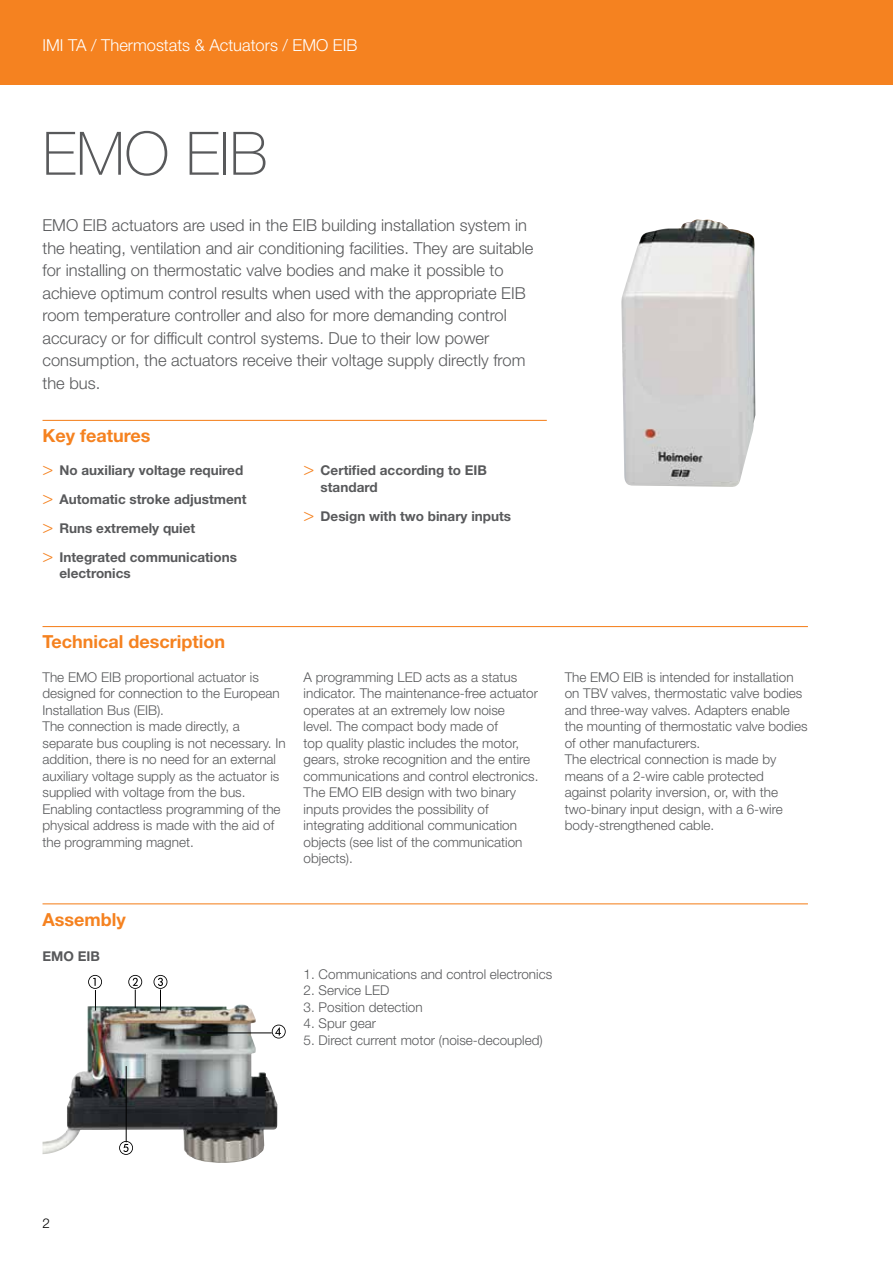
<style>
.page{position:relative;width:893px;height:1263px;background:#fff}
.page>*{position:absolute;margin:0;border:0;box-sizing:border-box;transform-origin:0 0}
.t1{font:100 60px "Helvetica Neue LT";color:#58595b}
.t2{font:700 18px "Helvetica Neue LT Std";color:#f58220}
.t3{font:300 16.5px/22.5px "Helvetica Neue LT Std";color:#58595b}
.t4{font:300 16.5px "Helvetica Neue LT Std";color:#fff}
.t5{font:300 13.5px/16.5px "Helvetica Neue LT Std";color:#58595b}
.t6{font:700 13.5px/29px "Helvetica Neue LT Std";color:#58595b}
.t7{font:300 13.5px "Helvetica Neue LT Std";color:#000}
.s1{font-weight:300;font-size:18px;color:#f58220}
</style>
<div class="page">
<div style="left:0;top:0;width:893px;height:85px;background:#f58220"></div>
<hr style="left:43px;top:420px;width:504px;height:1px;background:#f58220">
<hr style="left:43px;top:626px;width:765px;height:1px;background:#f58220">
<hr style="left:43px;top:903px;width:765px;height:1px;background:#f58220">
<img style="left:621px;top:219px;width:134px;height:268px">
<img style="left:43px;top:1004px;width:234px;height:159px">
<hr style="left:126px;top:1066px;width:1px;height:76px;background:#000">
<svg style="left:119px;top:1141px;width:14px;height:14px"></svg>
<svg style="left:272px;top:1024px;width:14px;height:14px"></svg>
<hr style="left:207px;top:1032px;width:65px;height:1px;background:#000">
<svg style="left:154px;top:975px;width:13px;height:35px"></svg>
<svg style="left:128px;top:975px;width:14px;height:33px"></svg>
<svg style="left:88px;top:975px;width:14px;height:35px"></svg>
<p class="t4" style="left:43px;top:35px;width:316px">IMI TA / Thermostats &amp; Actuators / EMO EIB</p>
<h1 class="t1" style="left:43px;top:119px;width:226px">EMO EIB</h1>
<p class="t3" style="left:43px;top:214px;width:492px">EMO EIB actuators are used in the EIB building installation system in the heating, ventilation and air conditioning facilities. They are suitable for installing on thermostatic valve bodies and make it possible to achieve optimum control results when used with the appropriate EIB room temperature controller and also for more demanding control accuracy or for difficult control systems. Due to their low power consumption, the actuators receive their voltage supply directly from the bus.</p>
<h2 class="t2" style="left:43px;top:425px;width:110px">Key features</h2>
<p class="t6" style="left:43px;top:456px;width:205px"><span class="s1">&gt;</span> No auxiliary voltage required <span class="s1">&gt;</span> Automatic stroke adjustment <span class="s1">&gt;</span> Runs extremely quiet<br><span class="s1">&gt;</span> Integrated communications</p>
<p class="t6" style="left:60px;top:559px;width:73px">electronics</p>
<p class="t6" style="left:321px;top:462px;width:168px;line-height:16.2px;text-indent:-17px"><span class="s1">&gt;</span> Certified according to EIB standard</p>
<p class="t6" style="left:304px;top:501px;width:209px"><span class="s1">&gt;</span> Design with two binary inputs</p>
<h2 class="t2" style="left:43px;top:631px;width:184px">Technical description</h2>
<p class="t5" style="left:43px;top:668px;width:245px">The EMO EIB proportional actuator is designed for connection to the European Installation Bus (EIB).<br>The connection is made directly, a separate bus coupling is not necessary. In addition, there is no need for an external auxiliary voltage supply as the actuator is supplied with voltage from the bus.<br>Enabling contactless programming of the physical address is made with the aid of the programming magnet.</p>
<p class="t5" style="left:304px;top:668px;width:236px">A programming LED acts as a status indicator. The maintenance-free actuator operates at an extremely low noise<br>level. The compact body made of<br>top quality plastic includes the motor, gears, stroke recognition and the entire communications and control electronics.<br>The EMO EIB design with two binary inputs provides the possibility of integrating additional communication objects (see list of the communication objects).</p>
<p class="t5" style="left:565px;top:668px;width:244px">The EMO EIB is intended for installation on TBV valves, thermostatic valve bodies and three-way valves. Adapters enable the mounting of thermostatic valve bodies of other manufacturers.<br>The electrical connection is made by means of a 2-wire cable protected against polarity inversion, or, with the two-binary input design, with a 6-wire body-strengthened cable.</p>
<h2 class="t2" style="left:43px;top:908px;width:85px">Assembly</h2>
<p class="t6" style="left:43px;top:941px;width:59px">EMO EIB</p>
<p class="t7" style="left:43px;top:1215px;width:9px">2</p>
<p class="t5" style="left:304px;top:965px;width:250px">1. Communications and control electronics</p>
<p class="t5" style="left:304px;top:982px;width:87px">2. Service LED</p>
<p class="t5" style="left:304px;top:998px;width:121px">3. Position detection</p>
<p class="t5" style="left:304px;top:1015px;width:74px">4. Spur gear</p>
<p class="t5" style="left:304px;top:1031px;width:241px">5. Direct current motor (noise-decoupled)</p>
</div>
